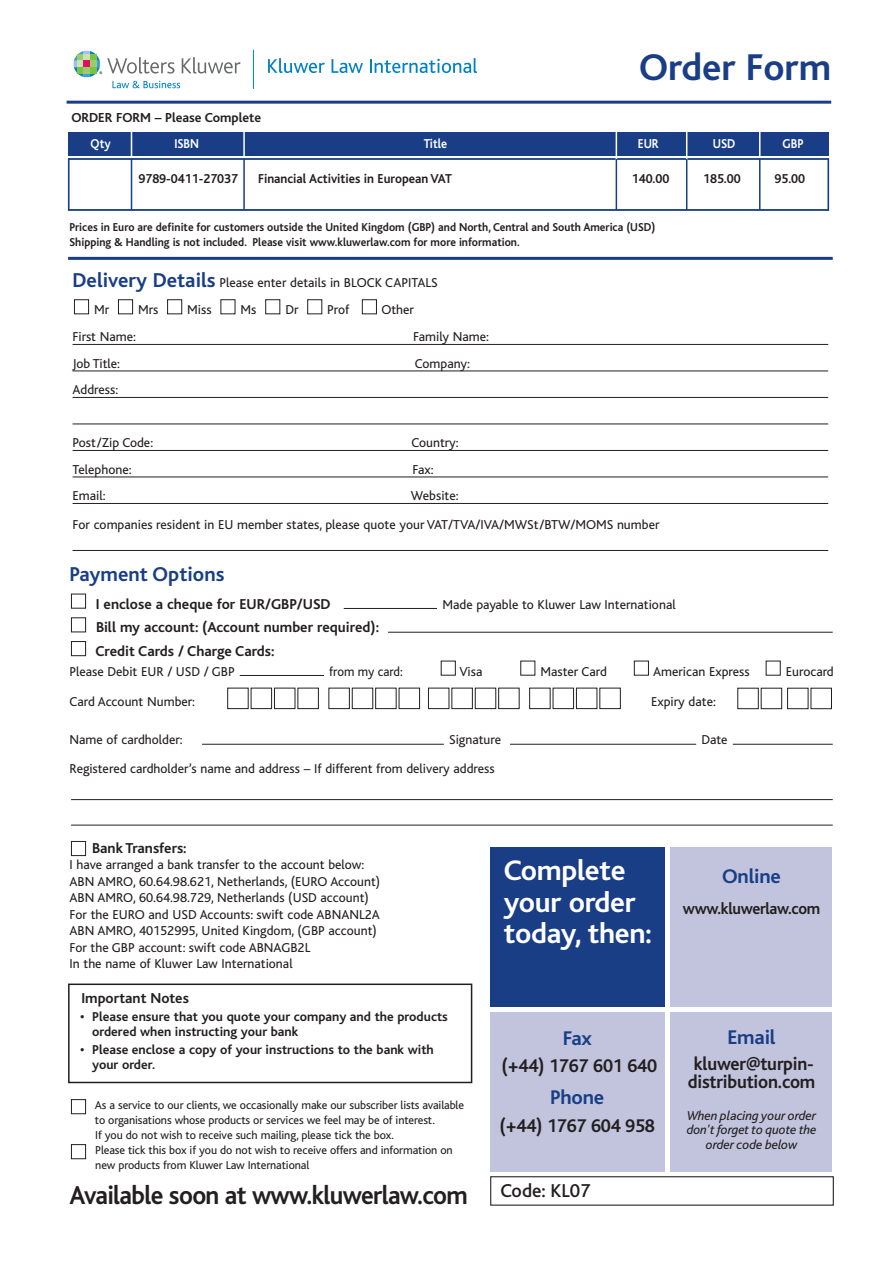
<style>
.page{position:relative;width:893px;height:1263px;background:#fff}
.page>*{position:absolute;margin:0;border:0;box-sizing:border-box;transform-origin:0 0}
.t1{font:700 39px "Bliss";color:#193e86}
.t2{font:700 29.55px/31px "Bliss";letter-spacing:-.01em;color:#fff}
.t3{font:700 27px "Bliss";letter-spacing:-.025em;color:#231f20;scale:.95 1}
.t4{font:700 21px "Bliss";color:#193e86}
.t5{font:700 20.7px "Bliss";letter-spacing:-.01em;color:#193e86}
.t6{font:500 19.5px "Bliss";color:#231f20}
.t7{font:700 19.2px/17.7px "Bliss";letter-spacing:-.01em;color:#231f20;text-align:center;scale:.96 1}
.t8{font:700 16.8px "Bliss";letter-spacing:-.02em;color:#231f20;scale:.96 1}
.t9{font:700 15px/23.7px "Bliss";color:#231f20}
.t10{font:700 13.65px "Bliss";color:#231f20}
.t11{font:13.5px/16.5px "Bliss";color:#231f20}
.t12{font:700 13.5px/15px "Bliss";color:#231f20}
.t13{font:700 13.5px "Bliss";color:#231f20;scale:.95 1}
.t14{font:700 13.5px "Bliss";color:#fff;scale:.9 1}
.t15{font:13.5px "Bliss";color:#231f20;scale:.95 1}
.t16{font:italic 13.35px/14.9px "Bliss";letter-spacing:-.01em;color:#231f20;text-align:center}
.t17{font:12px/15px "Bliss";letter-spacing:-.01em;color:#231f20}
.t18{font:700 12px/15px "Bliss";color:#231f20;scale:.95 1}
.s1{font-weight:700;font-size:21px;color:#193e86}
</style>
<div class="page">
<hr style="left:73px;top:344px;width:755px;height:1px;background:#231f20">
<hr style="left:73px;top:371px;width:755px;height:1px;background:#231f20">
<hr style="left:73px;top:397px;width:755px;height:1px;background:#231f20">
<hr style="left:73px;top:424px;width:755px;height:1px;background:#231f20">
<hr style="left:73px;top:450px;width:755px;height:1px;background:#231f20">
<hr style="left:73px;top:477px;width:755px;height:1px;background:#231f20">
<hr style="left:73px;top:503px;width:755px;height:1px;background:#231f20">
<hr style="left:73px;top:550px;width:755px;height:1px;background:#231f20">
<div style="left:362px;top:299px;width:15px;height:15px;border:1px solid #231f20"></div>
<div style="left:307px;top:299px;width:15px;height:15px;border:1px solid #231f20"></div>
<div style="left:265px;top:299px;width:15px;height:15px;border:1px solid #231f20"></div>
<div style="left:220px;top:299px;width:15px;height:15px;border:1px solid #231f20"></div>
<div style="left:167px;top:299px;width:15px;height:15px;border:1px solid #231f20"></div>
<div style="left:118px;top:299px;width:15px;height:15px;border:1px solid #231f20"></div>
<div style="left:74px;top:299px;width:15px;height:15px;border:1px solid #231f20"></div>
<hr style="left:253px;top:50px;width:1px;height:39px;background:#0081c6">
<svg style="left:268px;top:58px;width:57px;height:15px"></svg>
<svg style="left:331px;top:59px;width:32px;height:14px"></svg>
<svg style="left:370px;top:58px;width:107px;height:15px"></svg>
<svg style="left:73px;top:51px;width:168px;height:37px"></svg>
<hr style="left:240px;top:675px;width:84px;height:1px;background:#231f20">
<div style="left:71px;top:641px;width:15px;height:15px;border:1px solid #231f20"></div>
<hr style="left:388px;top:632px;width:444px;height:1px;background:#231f20">
<div style="left:71px;top:617px;width:15px;height:15px;border:1px solid #231f20"></div>
<hr style="left:344px;top:608px;width:93px;height:1px;background:#231f20">
<div style="left:71px;top:594px;width:15px;height:15px;border:1px solid #231f20"></div>
<hr style="left:67px;top:101px;width:764px;height:3px;background:#193e86">
<div style="left:490px;top:1012px;width:174px;height:160px;background:#c1c4dc"></div>
<div style="left:670px;top:1012px;width:162px;height:160px;background:#c1c4dc"></div>
<div style="left:490px;top:847px;width:174px;height:160px;background:#193e86"></div>
<div style="left:670px;top:847px;width:162px;height:160px;background:#c1c4dc"></div>
<div style="left:71px;top:1144px;width:15px;height:15px;border:1px solid #231f20"></div>
<div style="left:71px;top:1099px;width:15px;height:15px;border:1px solid #231f20"></div>
<svg style="left:71px;top:687px;width:761px;height:169px"></svg>
<hr style="left:68px;top:257px;width:764px;height:3px;background:#193e86">
<div style="left:68px;top:984px;width:404px;height:99px;border:2px solid #231f20"></div>
<div style="left:68px;top:132px;width:761px;height:24px;background:#193e86"></div>
<hr style="left:243px;top:127px;width:2px;height:51px;background:#fff">
<hr style="left:759px;top:127px;width:1px;height:51px;background:#fff">
<hr style="left:131px;top:127px;width:1px;height:51px;background:#fff">
<div style="left:68px;top:158px;width:761px;height:53px;border:2px solid #193e86"></div>
<hr style="left:243px;top:159px;width:2px;height:51px;background:#193e86">
<hr style="left:759px;top:159px;width:1px;height:51px;background:#193e86">
<hr style="left:131px;top:159px;width:1px;height:51px;background:#193e86">
<hr style="left:686px;top:129px;width:1px;height:51px;background:#fff">
<hr style="left:686px;top:159px;width:1px;height:51px;background:#193e86">
<hr style="left:615px;top:127px;width:2px;height:51px;background:#fff">
<hr style="left:615px;top:159px;width:2px;height:51px;background:#193e86">
<div style="left:490px;top:1176px;width:343px;height:30px;border:1px solid #231f20"></div>
<p class="t10" style="left:71px;top:113px;width:191px">ORDER FORM – Please Complete</p>
<h1 class="t1" style="left:639px;top:52px;width:194px">Order Form</h1>
<p class="t14" style="left:91px;top:138px;width:24px">Qty</p>
<p class="t14" style="left:174px;top:138px;width:29px">ISBN</p>
<p class="t14" style="left:423px;top:138px;width:28px">Title</p>
<p class="t14" style="left:638px;top:138px;width:25px">EUR</p>
<p class="t14" style="left:712px;top:138px;width:27px">USD</p>
<p class="t14" style="left:782px;top:138px;width:25px">GBP</p>
<p class="t13" style="left:138px;top:173px;width:106px">9789-0411-27037</p>
<p class="t13" style="left:258px;top:173px;width:205px">Financial Activities in European VAT</p>
<p class="t13" style="left:631px;top:173px;width:41px">140.00</p>
<p class="t13" style="left:703px;top:173px;width:41px">185.00</p>
<p class="t13" style="left:774px;top:173px;width:34px">95.00</p>
<p class="t18" style="left:70px;top:220px;width:618px">Prices in Euro are definite for customers outside the United Kingdom (GBP) and North, Central and South America (USD)<br>Shipping &amp; Handling is not included. Please visit www.kluwerlaw.com for more information.</p>
<p class="t11" style="left:94px;top:270px;width:345px;line-height:27px;text-indent:-22px"><span class="s1">Delivery Details</span> Please enter details in BLOCK CAPITALS<br>Mr</p>
<p class="t11" style="left:138px;top:303px;width:22px">Mrs</p>
<p class="t11" style="left:187px;top:303px;width:26px">Miss</p>
<p class="t11" style="left:240px;top:303px;width:17px">Ms</p>
<p class="t11" style="left:285px;top:303px;width:15px">Dr</p>
<p class="t11" style="left:327px;top:303px;width:24px">Prof</p>
<p class="t11" style="left:381px;top:303px;width:34px">Other</p>
<p class="t11" style="left:73px;top:330px;width:65px">First Name:</p>
<p class="t11" style="left:413px;top:330px;width:77px">Family Name:</p>
<p class="t11" style="left:73px;top:356px;width:49px">Job Title:</p>
<p class="t11" style="left:415px;top:356px;width:56px">Company:</p>
<p class="t11" style="left:73px;top:383px;width:47px">Address:</p>
<p class="t11" style="left:73px;top:436px;width:82px">Post/Zip Code:</p>
<p class="t11" style="left:411px;top:436px;width:49px">Country:</p>
<p class="t11" style="left:73px;top:462px;width:60px">Telephone:</p>
<p class="t11" style="left:412px;top:462px;width:23px">Fax:</p>
<p class="t11" style="left:73px;top:489px;width:35px">Email:</p>
<p class="t11" style="left:73px;top:483px;width:588px;line-height:29px;text-indent:338px">Website:<br>For companies resident in EU member states, please quote your VAT/TVA/IVA/MWSt/BTW/MOMS number</p>
<h3 class="t4" style="left:70px;top:566px;width:156px">Payment Options</h3>
<p class="t9" style="left:96px;top:593px;width:236px">I enclose a cheque for EUR/GBP/USD</p>
<p class="t11" style="left:442px;top:597px;width:235px">Made payable to Kluwer Law International</p>
<p class="t9" style="left:95px;top:617px;width:285px">Bill my account: (Account number required):<br>Credit Cards / Charge Cards:</p>
<p class="t11" style="left:70px;top:664px;width:166px">Please Debit EUR / USD / GBP</p>
<p class="t15" style="left:329px;top:666px;width:79px">from my card:</p>
<p class="t11" style="left:459px;top:664px;width:24px">Visa</p>
<p class="t11" style="left:540px;top:664px;width:68px">Master Card</p>
<p class="t11" style="left:653px;top:664px;width:98px">American Express</p>
<p class="t11" style="left:785px;top:664px;width:49px">Eurocard</p>
<p class="t11" style="left:70px;top:694px;width:127px">Card Account Number:</p>
<p class="t11" style="left:651px;top:694px;width:66px">Expiry date:</p>
<p class="t11" style="left:70px;top:733px;width:115px">Name of cardholder:</p>
<p class="t11" style="left:449px;top:733px;width:54px">Signature</p>
<p class="t11" style="left:701px;top:733px;width:28px">Date</p>
<p class="t11" style="left:70px;top:761px;width:426px">Registered cardholder’s name and address – If different from delivery address</p>
<p class="t9" style="left:92px;top:837px;width:96px">Bank Transfers:</p>
<p class="t11" style="left:70px;top:858px;width:312px">I have arranged a bank transfer to the account below:<br>ABN AMRO, 60.64.98.621, Netherlands, (EURO Account)<br>ABN AMRO, 60.64.98.729, Netherlands (USD account)<br>For the EURO and USD Accounts: swift code ABNANL2A ABN AMRO, 40152995, United Kingdom, (GBP account)<br>For the GBP account: swift code ABNAGB2L<br>In the name of Kluwer Law International</p>
<p class="t9" style="left:81px;top:987px;width:109px">Important Notes</p>
<p class="t12" style="left:92px;top:1010px;width:357px;text-indent:-12px">• Please ensure that you quote your company and the products ordered when instructing your bank</p>
<p class="t12" style="left:92px;top:1043px;width:343px;text-indent:-12px">• Please enclose a copy of your instructions to the bank with your order.</p>
<p class="t17" style="left:95px;top:1099px;width:371px">As a service to our clients, we occasionally make our subscriber lists available to organisations whose products or services we feel may be of interest.<br>If you do not wish to receive such mailing, please tick the box.<br>Please tick this box if you do not wish to receive offers and information on new products from Kluwer Law International</p>
<h3 class="t3" style="left:70px;top:1185px;width:421px">Available soon at www.kluwerlaw.com</h3>
<h2 class="t2" style="left:504px;top:858px;width:150px">Complete your order today, then:</h2>
<h3 class="t5" style="left:722px;top:868px;width:60px">Online</h3>
<p class="t8" style="left:683px;top:902px;width:144px">www.kluwerlaw.com</p>
<h3 class="t5" style="left:562px;top:1030px;width:31px">Fax</h3>
<h3 class="t7" style="left:501px;top:1059px;width:163px">(+44) 1767 601 640</h3>
<h3 class="t5" style="left:550px;top:1089px;width:56px">Phone</h3>
<h3 class="t7" style="left:499px;top:1118px;width:163px">(+44) 1767 604 958</h3>
<h3 class="t6" style="left:500px;top:1183px;width:91px">Code: KL07</h3>
<h3 class="t5" style="left:727px;top:1029px;width:50px">Email</h3>
<h3 class="t7" style="left:687px;top:1057px;width:134px">kluwer@turpin&shy;distribution.com</h3>
<p class="t16" style="left:686px;top:1109px;width:131px">When placing your order don't forget to quote the order code below</p>
</div>
